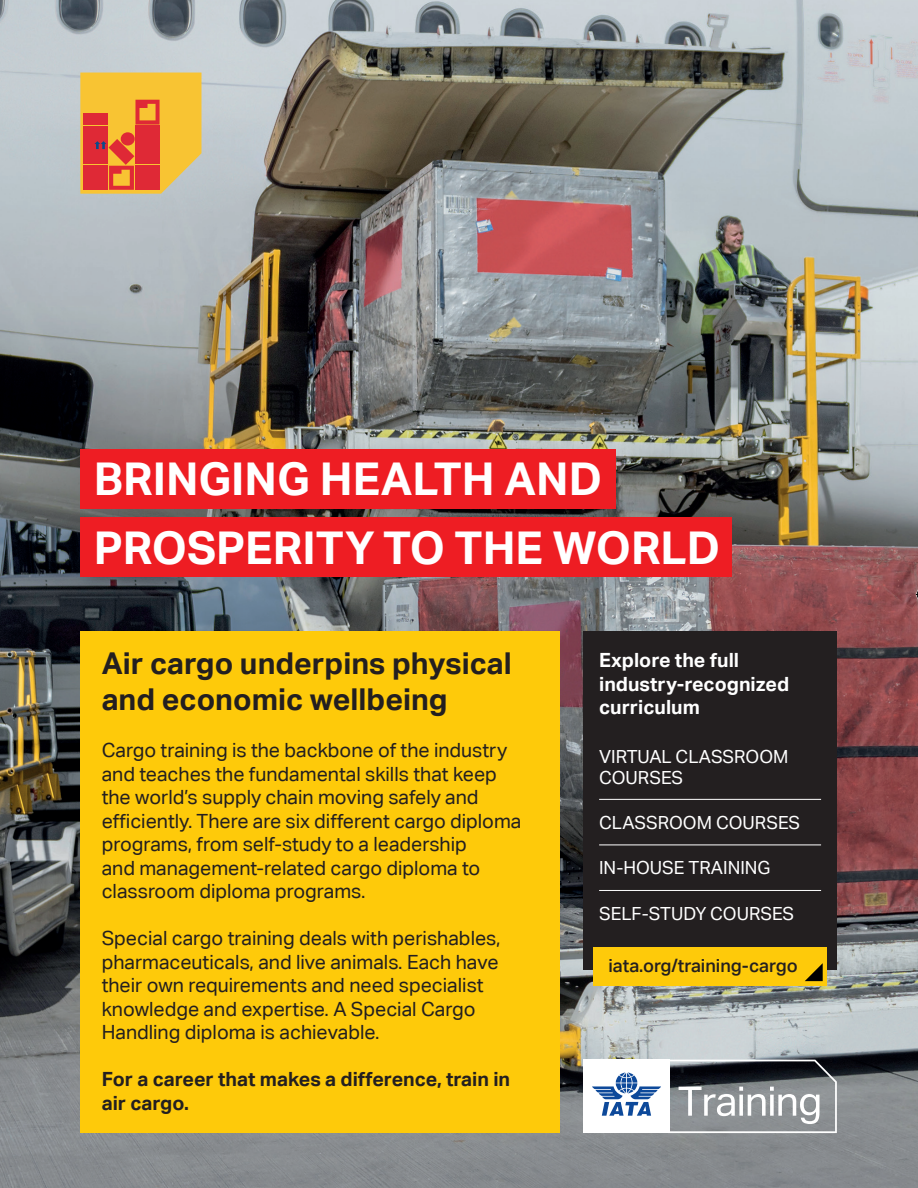
<style>
.page{position:relative;width:918px;height:1188px;background:#fff}
.page>*{position:absolute;margin:0;border:0;box-sizing:border-box;transform-origin:0 0}
.t1{font:700 45.15px/69.3px "Aktiv Grotesk";color:#fff}
.t2{font:700 30.15px/36.2px "Aktiv Grotesk";color:#231f20}
.t3{font:19.65px/23.5px "Aktiv Grotesk";color:#231f20}
.t4{font:700 19.65px/23.5px "Aktiv Grotesk";color:#231f20}
.t5{font:700 19.65px/23.5px "Aktiv Grotesk";color:#fff}
.t6{font:18.15px/21.1px "Aktiv Grotesk";color:#fff}
.t7{font:500 18.15px "Aktiv Grotesk";color:#231f20}
</style>
<div class="page">
<img style="left:0;top:0;width:918px;height:1188px">
<div style="left:583px;top:1060px;width:87px;height:73px;background:#fff"></div>
<svg style="left:592px;top:1073px;width:69px;height:43px"></svg>
<svg style="left:670px;top:1060px;width:167px;height:73px;background:#7c8083"></svg>
<div style="left:583px;top:631px;width:254px;height:339px;background:#231f20"></div>
<hr style="left:599px;top:799px;width:222px;height:1px;background:#fff">
<hr style="left:599px;top:845px;width:222px;height:1px;background:#fff">
<hr style="left:599px;top:890px;width:222px;height:1px;background:#fff">
<div style="left:593px;top:947px;width:234px;height:38px;background:#feca0a"></div>
<div style="left:80px;top:449px;width:536px;height:60px;background:#ee1d23"></div>
<div style="left:80px;top:517px;width:652px;height:60px;background:#ee1d23"></div>
<svg style="left:80px;top:73px;width:121px;height:121px;background:#eb923d"></svg>
<div style="left:80px;top:631px;width:480px;height:502px;background:#feca0a"></div>
<svg style="left:805px;top:963px;width:18px;height:18px"></svg>
<svg style="left:916px;top:586px;width:2px;height:17px"></svg>
<p class="t1" style="left:94px;top:443px;width:628px">BRINGING HEALTH AND<br>PROSPERITY TO THE WORLD</p>
<p class="t2" style="left:102px;top:645px;width:412px">Air cargo underpins physical and economic wellbeing</p>
<p class="t3" style="left:102px;top:738px;width:421px">Cargo training is the backbone of the industry and teaches the fundamental skills that keep the world’s supply chain moving safely and efficiently. There are six different cargo diploma programs, from self-study to a leadership<br>and management-related cargo diploma to classroom diploma programs.</p>
<p class="t3" style="left:102px;top:926px;width:400px">Special cargo training deals with perishables, pharmaceuticals, and live animals. Each have their own requirements and need specialist knowledge and expertise. A Special Cargo Handling diploma is achievable.</p>
<p class="t4" style="left:102px;top:1067px;width:410px">For a career that makes a difference, train in air cargo.</p>
<p class="t5" style="left:599px;top:648px;width:192px">Explore the full industry-recognized curriculum</p>
<p class="t6" style="left:599px;top:746px;width:191px">VIRTUAL CLASSROOM<br>COURSES</p>
<p class="t6" style="left:599px;top:812px;width:203px">CLASSROOM COURSES</p>
<p class="t6" style="left:599px;top:857px;width:173px">IN-HOUSE TRAINING</p>
<p class="t6" style="left:599px;top:902px;width:197px">SELF-STUDY COURSES</p>
<p class="t7" style="left:608px;top:955px;width:191px">iata.org/training-cargo</p>
</div>
